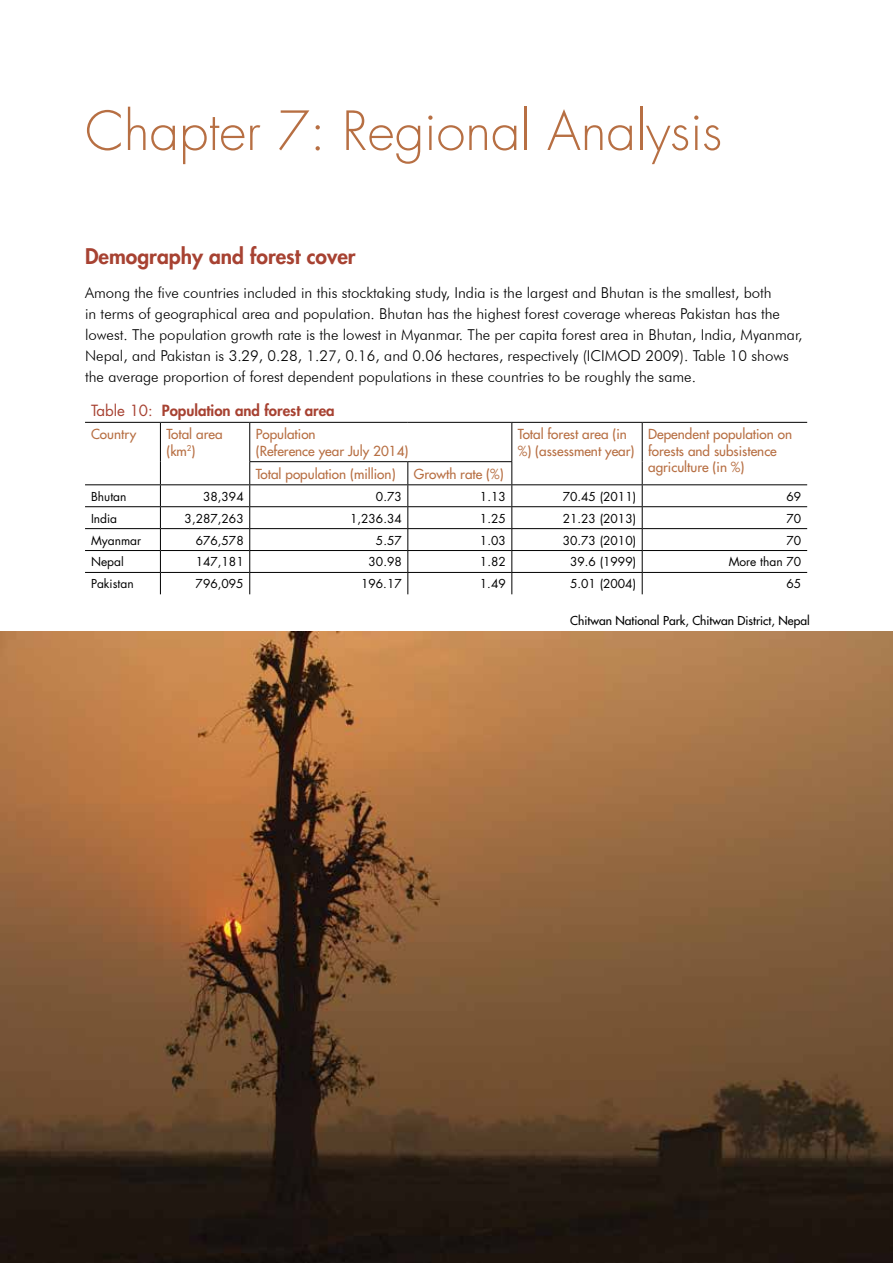
<style>
.page{position:relative;width:893px;height:1263px;background:#fff}
.page>*{position:absolute;margin:0;border:0;box-sizing:border-box;transform-origin:0 0}
.t1{font:300 52.5px "Futura Std";color:#b76f43}
.t2{font:800 21px "Futura Std";color:#a74232}
.t3{font:300 15px/21px "Futura BT";color:#000}
.t4{font:800 15px "Futura Std";color:#a74232}
.t5{font:500 13.5px/16.2px "Futura Std";color:#b76f43}
.t6{font:12px "Futura Std";color:#000}
.t7{font:500 12px "Futura Std";color:#000}
.s1{font-weight:400}
</style>
<div class="page">
<hr style="left:85px;top:422px;width:75px;height:1px;background:#000">
<hr style="left:160px;top:422px;width:90px;height:1px;background:#000">
<hr style="left:160px;top:423px;width:1px;height:39px;background:#000">
<hr style="left:250px;top:422px;width:158px;height:1px;background:#000">
<hr style="left:249px;top:423px;width:1px;height:38px;background:#000">
<hr style="left:408px;top:422px;width:104px;height:1px;background:#000">
<hr style="left:512px;top:422px;width:130px;height:1px;background:#000">
<hr style="left:511px;top:423px;width:1px;height:38px;background:#000">
<hr style="left:642px;top:422px;width:165px;height:1px;background:#000">
<hr style="left:642px;top:423px;width:1px;height:39px;background:#000">
<hr style="left:249px;top:461px;width:159px;height:1px;background:#000">
<hr style="left:408px;top:461px;width:104px;height:1px;background:#000">
<hr style="left:85px;top:484px;width:75px;height:1px;background:#000">
<hr style="left:160px;top:484px;width:90px;height:1px;background:#000">
<hr style="left:250px;top:484px;width:158px;height:1px;background:#000">
<hr style="left:408px;top:484px;width:104px;height:1px;background:#000">
<hr style="left:512px;top:484px;width:130px;height:1px;background:#000">
<hr style="left:642px;top:484px;width:165px;height:1px;background:#000">
<hr style="left:85px;top:506px;width:75px;height:1px;background:#000">
<hr style="left:160px;top:506px;width:90px;height:1px;background:#000">
<hr style="left:250px;top:506px;width:158px;height:1px;background:#000">
<hr style="left:408px;top:506px;width:104px;height:1px;background:#000">
<hr style="left:512px;top:506px;width:130px;height:1px;background:#000">
<hr style="left:642px;top:506px;width:165px;height:1px;background:#000">
<hr style="left:85px;top:528px;width:75px;height:1px;background:#000">
<hr style="left:160px;top:528px;width:90px;height:1px;background:#000">
<hr style="left:250px;top:528px;width:158px;height:1px;background:#000">
<hr style="left:408px;top:528px;width:104px;height:1px;background:#000">
<hr style="left:512px;top:528px;width:130px;height:1px;background:#000">
<hr style="left:642px;top:528px;width:165px;height:1px;background:#000">
<hr style="left:85px;top:550px;width:75px;height:1px;background:#000">
<hr style="left:160px;top:550px;width:90px;height:1px;background:#000">
<hr style="left:250px;top:550px;width:158px;height:1px;background:#000">
<hr style="left:408px;top:550px;width:104px;height:1px;background:#000">
<hr style="left:512px;top:550px;width:130px;height:1px;background:#000">
<hr style="left:642px;top:550px;width:165px;height:1px;background:#000">
<hr style="left:85px;top:572px;width:75px;height:1px;background:#000">
<hr style="left:160px;top:572px;width:90px;height:1px;background:#000">
<svg style="left:160px;top:462px;width:1px;height:132px"></svg>
<hr style="left:250px;top:572px;width:158px;height:1px;background:#000">
<svg style="left:249px;top:462px;width:1px;height:132px"></svg>
<hr style="left:408px;top:572px;width:104px;height:1px;background:#000">
<svg style="left:407px;top:462px;width:1px;height:132px"></svg>
<hr style="left:512px;top:572px;width:130px;height:1px;background:#000">
<svg style="left:511px;top:462px;width:1px;height:132px"></svg>
<hr style="left:642px;top:572px;width:165px;height:1px;background:#000">
<svg style="left:642px;top:462px;width:1px;height:132px"></svg>
<img style="left:0;top:631px;width:893px;height:632px">
<h1 class="t1" style="left:85px;top:99px;width:639px">Chapter 7: Regional Analysis</h1>
<h2 class="t2" style="left:85px;top:243px;width:272px">Demography and forest cover</h2>
<p class="t3" style="left:85px;top:282px;width:719px">Among the five countries included in this stocktaking study, India is the largest and Bhutan is the smallest, both<br>in terms of geographical area and population. Bhutan has the highest forest coverage whereas Pakistan has the lowest. The population growth rate is the lowest in Myanmar. The per capita forest area in Bhutan, India, Myanmar, Nepal, and Pakistan is 3.29, 0.28, 1.27, 0.16, and 0.06 hectares, respectively (ICIMOD 2009). Table 10 shows the average proportion of forest dependent populations in these countries to be roughly the same.</p>
<p class="t4" style="left:91px;top:401px;width:245px"><span class="s1">Table 10:</span> Population and forest area</p>
<p class="t5" style="left:91px;top:426px;width:47px">Country</p>
<p class="t5" style="left:166px;top:426px;width:58px">Total area (km<sup>2</sup>)</p>
<p class="t5" style="left:256px;top:426px;width:154px">Population<br>(Reference year July 2014)</p>
<p class="t5" style="left:518px;top:426px;width:118px">Total forest area (in %) (assessment year)</p>
<p class="t5" style="left:648px;top:426px;width:146px">Dependent population on forests and subsistence agriculture (in %)</p>
<p class="t5" style="left:256px;top:466px;width:141px">Total population (million)</p>
<p class="t5" style="left:414px;top:466px;width:91px">Growth rate (%)</p>
<p class="t6" style="left:91px;top:489px;width:37px">Bhutan</p>
<p class="t6" style="left:203px;top:489px;width:42px">38,394</p>
<p class="t6" style="left:376px;top:489px;width:27px">0.73</p>
<p class="t6" style="left:480px;top:489px;width:27px">1.13</p>
<p class="t6" style="left:563px;top:489px;width:75px">70.45 (2011)</p>
<p class="t6" style="left:786px;top:489px;width:16px">69</p>
<p class="t6" style="left:91px;top:510px;width:28px">India</p>
<p class="t6" style="left:185px;top:510px;width:61px">3,287,263</p>
<p class="t6" style="left:350px;top:510px;width:53px">1,236.34</p>
<p class="t6" style="left:480px;top:510px;width:27px">1.25</p>
<p class="t6" style="left:563px;top:510px;width:75px">21.23 (2013)</p>
<p class="t6" style="left:786px;top:510px;width:16px">70</p>
<p class="t6" style="left:91px;top:532px;width:52px">Myanmar</p>
<p class="t6" style="left:196px;top:532px;width:50px">676,578</p>
<p class="t6" style="left:376px;top:532px;width:27px">5.57</p>
<p class="t6" style="left:480px;top:532px;width:27px">1.03</p>
<p class="t6" style="left:563px;top:532px;width:75px">30.73 (2010)</p>
<p class="t6" style="left:786px;top:532px;width:16px">70</p>
<p class="t6" style="left:91px;top:554px;width:34px">Nepal</p>
<p class="t6" style="left:196px;top:554px;width:50px">147,181</p>
<p class="t6" style="left:369px;top:554px;width:35px">30.98</p>
<p class="t6" style="left:480px;top:554px;width:27px">1.82</p>
<p class="t6" style="left:570px;top:554px;width:68px">39.6 (1999)</p>
<p class="t6" style="left:729px;top:554px;width:74px">More than 70</p>
<p class="t6" style="left:91px;top:576px;width:44px">Pakistan</p>
<p class="t6" style="left:196px;top:576px;width:50px">796,095</p>
<p class="t6" style="left:361px;top:576px;width:42px">196.17</p>
<p class="t6" style="left:480px;top:576px;width:27px">1.49</p>
<p class="t6" style="left:570px;top:576px;width:68px">5.01 (2004)</p>
<p class="t6" style="left:786px;top:576px;width:16px">65</p>
<p class="t7" style="left:570px;top:613px;width:241px">Chitwan National Park, Chitwan District, Nepal</p>
</div>
